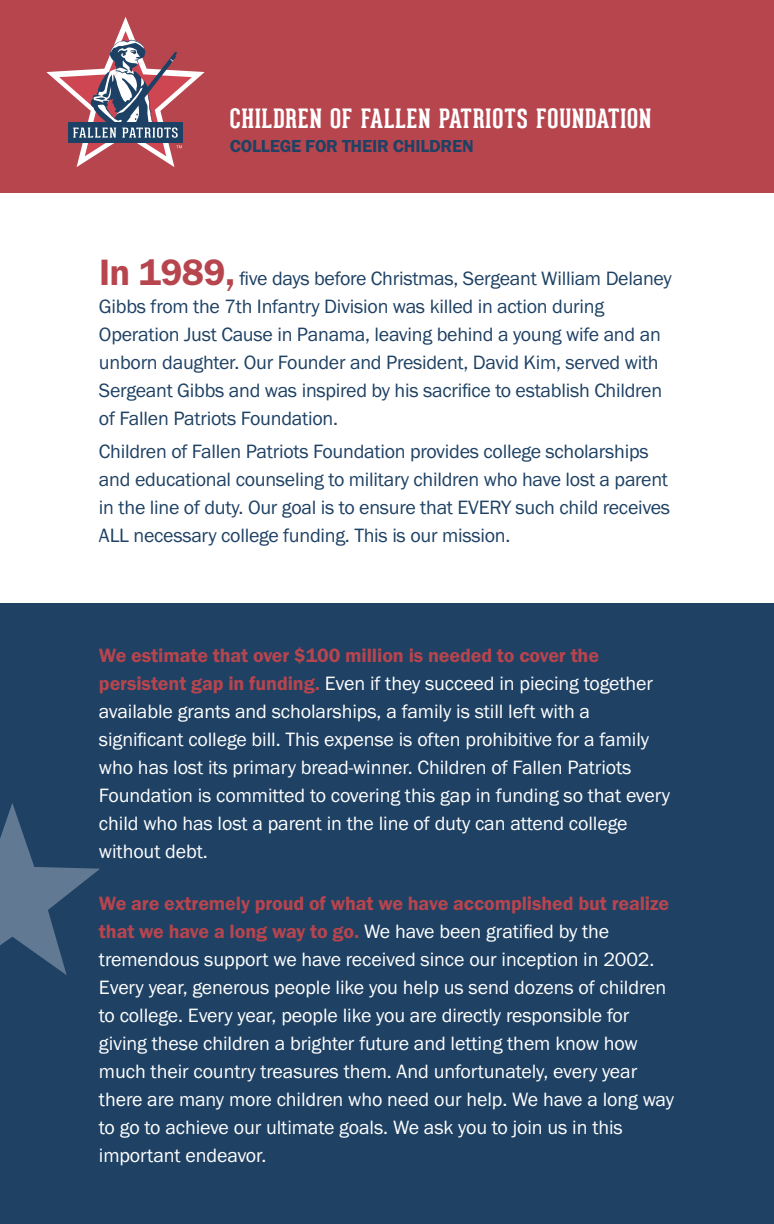
<style>
.page{position:relative;width:774px;height:1224px;background:#fff}
.page>*{position:absolute;margin:0;border:0;box-sizing:border-box;transform-origin:0 0}
.t1{font:700 26px "Geared Slab";letter-spacing:.04em;color:#fff}
.t2{font:20px/28px "Franklin Got ITC";letter-spacing:-.005em;color:#fff}
.t3{font:20px/28px "Franklin Got ITC";letter-spacing:-.015em;color:#1e4164}
.t4{font:600 18px "Franklin Got ITC";letter-spacing:-.015em;color:#1e4164}
.s1{font-weight:600;font-size:38px;color:#b7454e}
.s2{font-weight:600;color:#b7454e}
</style>
<div class="page">
<div style="left:0;top:603px;width:774px;height:621px;background:#1e4164"></div>
<div style="left:0;top:0;width:774px;height:193px;background:#b7454e"></div>
<svg style="left:0;top:803px;width:100px;height:172px"></svg>
<svg style="left:46px;top:17px;width:159px;height:150px"></svg>
<h1 class="t1" style="left:230px;top:102px;width:423px">CHILDREN OF FALLEN PATRIOTS FOUNDATION</h1>
<p class="t4" style="left:230px;top:136px;width:246px">COLLEGE FOR THEIR CHILDREN</p>
<p class="t3" style="left:99px;top:265px;width:574px"><span class="s1">In 1989,</span> five days before Christmas, Sergeant William Delaney Gibbs from the 7th Infantry Division was killed in action during Operation Just Cause in Panama, leaving behind a young wife and an unborn daughter. Our Founder and President, David Kim, served with Sergeant Gibbs and was inspired by his sacrifice to establish Children of Fallen Patriots Foundation.</p>
<p class="t3" style="left:99px;top:437px;width:573px">Children of Fallen Patriots Foundation provides college scholarships and educational counseling to military children who have lost a parent in the line of duty. Our goal is to ensure that EVERY such child receives ALL necessary college funding. This is our mission.</p>
<p class="t2" style="left:99px;top:641px;width:573px"><span class="s2">We estimate that over $100 million is needed to cover the persistent gap in funding.</span> Even if they succeed in piecing together available grants and scholarships, a family is still left with a significant college bill. This expense is often prohibitive for a family who has lost its primary bread-winner. Children of Fallen Patriots Foundation is committed to covering this gap in funding so that every child who has lost a parent in the line of duty can attend college without debt.</p>
<p class="t2" style="left:99px;top:890px;width:576px"><span class="s2">We are extremely proud of what we have accomplished but realize that we have a long way to go.</span> We have been gratified by the tremendous support we have received since our inception in 2002.<br>Every year, generous people like you help us send dozens of children to college. Every year, people like you are directly responsible for giving these children a brighter future and letting them know how much their country treasures them. And unfortunately, every year there are many more children who need our help. We have a long way to go to achieve our ultimate goals. We ask you to join us in this important endeavor.</p>
</div>
